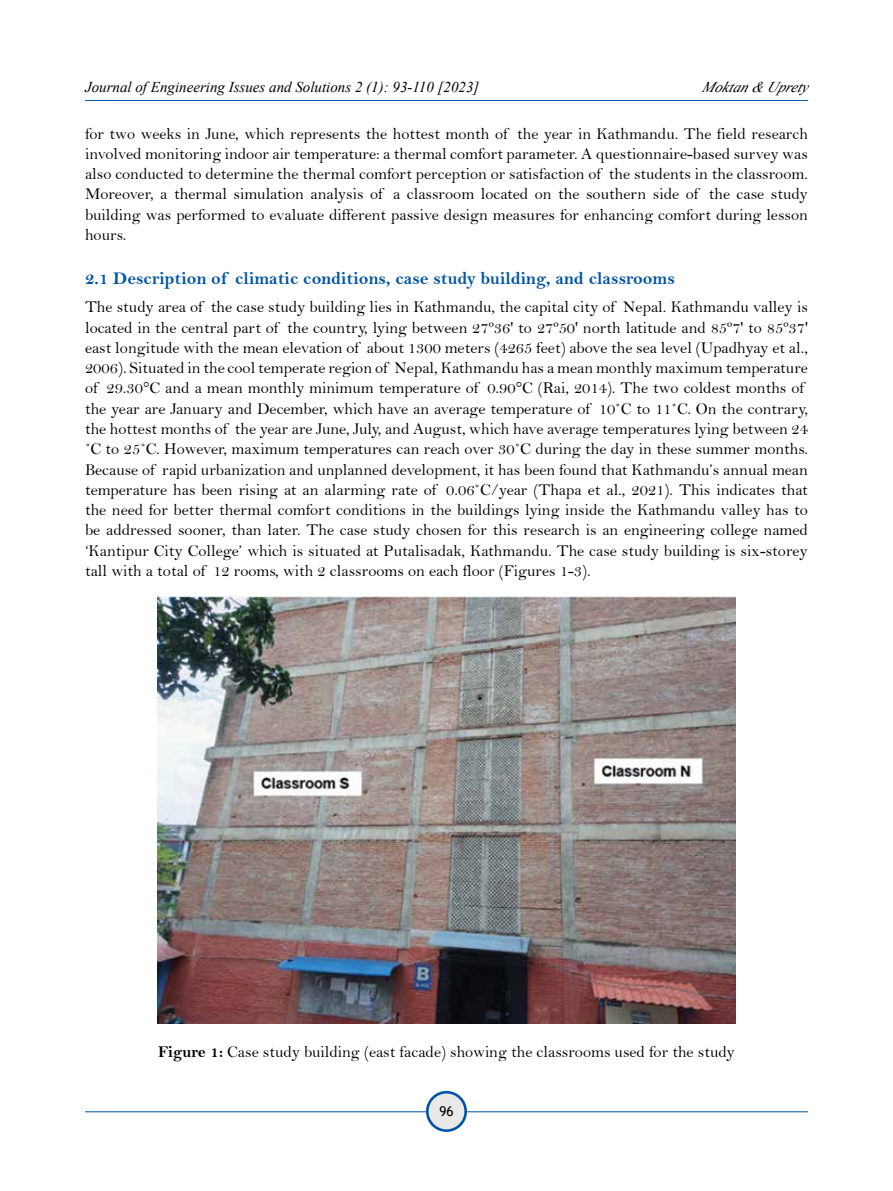
<style>
.page{position:relative;width:893px;height:1191px;background:#fff}
.page>*{position:absolute;margin:0;border:0;box-sizing:border-box;transform-origin:0 0}
.t1{font:18px "Bell MT Bold";color:#0054a6}
.t2{font:16.5px/20.2px "Bell";color:#000;text-align:justify}
.t3{font:italic 15px "Times New Roman";color:#000}
.t4{font:13.5px "Trebuchet MS";color:#000}
.s1{font-family:"Bell MT Bold"}
</style>
<div class="page">
<hr style="left:85px;top:1111px;width:723px;height:1px;background:#0054a6">
<div style="left:427px;top:1092px;width:39px;height:38px;background:#e9e9ea;border-radius:50%"></div>
<div style="left:426px;top:1091px;width:41px;height:41px;border:3px solid #0054a6;border-radius:50%"></div>
<hr style="left:85px;top:100px;width:723px;height:1px;background:#0054a6">
<img style="left:157px;top:597px;width:579px;height:426px">
<p class="t3" style="left:85px;top:76px;width:396px">Journal of Engineering Issues and Solutions 2 (1): 93-110 [2023]</p>
<p class="t3" style="left:702px;top:76px;width:108px">Moktan&amp; Up rety</p>
<p class="t2" style="left:85px;top:123px;width:724px">for two weeks in June, which represents the hottest month of the year in Kathmandu. The field research involved monitoring indoor air temperature: a thermal comfort parameter. A questionnaire-based survey was also conducted to determine the thermal comfort perception or satisfaction of the students in the classroom.<br>Moreover, a thermal simulation analysis of a classroom located on the southern side of the case study building was performed to evaluate different passive design measures for enhancing comfort during lesson hours.</p>
<p class="t1" style="left:85px;top:267px;width:591px">2.1 Description of climatic conditions, case study building, and classrooms</p>
<p class="t2" style="left:85px;top:297px;width:724px;text-align:left">The study area of the case study building lies in Kathmandu, the capital city of Nepal. Kathmandu valley is located in the central part of the country, lying between 27º36' to 27º50' north latitude and 85º7' to 85º37' east longitude with the mean elevation of about 1300 meters (4265 feet) above the sea level (Upadhyay et al., 2006). Situated in the cool temperate region of Nepal, Kathmandu has a mean monthly maximum temperature of 29.30°C and a mean monthly minimum temperature of 0.90°C (Rai, 2014). The two coldest months of the year are January and December, which have an average temperature of 10˚C to 11˚C. On the contrary, the hottest months of the year are June, July, and August, which have average temperatures lying between 24 ˚C to 25˚C. However, maximum temperatures can reach over 30˚C during the day in these summer months.<br>Because of rapid urbanization and unplanned development, it has been found that Kathmandu’s annual mean temperature has been rising at an alarming rate of 0.06˚C/year (Thapa et al., 2021). This indicates that the need for better thermal comfort conditions in the buildings lying inside the Kathmandu valley has to be addressed sooner, than later. The case study chosen for this research is an engineering college named ‘Kantipur City College’ which is situated at Putalisadak, Kathmandu. The case study building is six-storey tall with a total of 12 rooms, with 2 classrooms on each floor (Figures 1-3).</p>
<p class="t2" style="left:158px;top:1041px;width:578px"><span class="s1">Figure 1:</span> Case study building (east facade) showing the classrooms used for the study</p>
<p class="t4" style="left:439px;top:1103px;width:16px">96</p>
</div>
